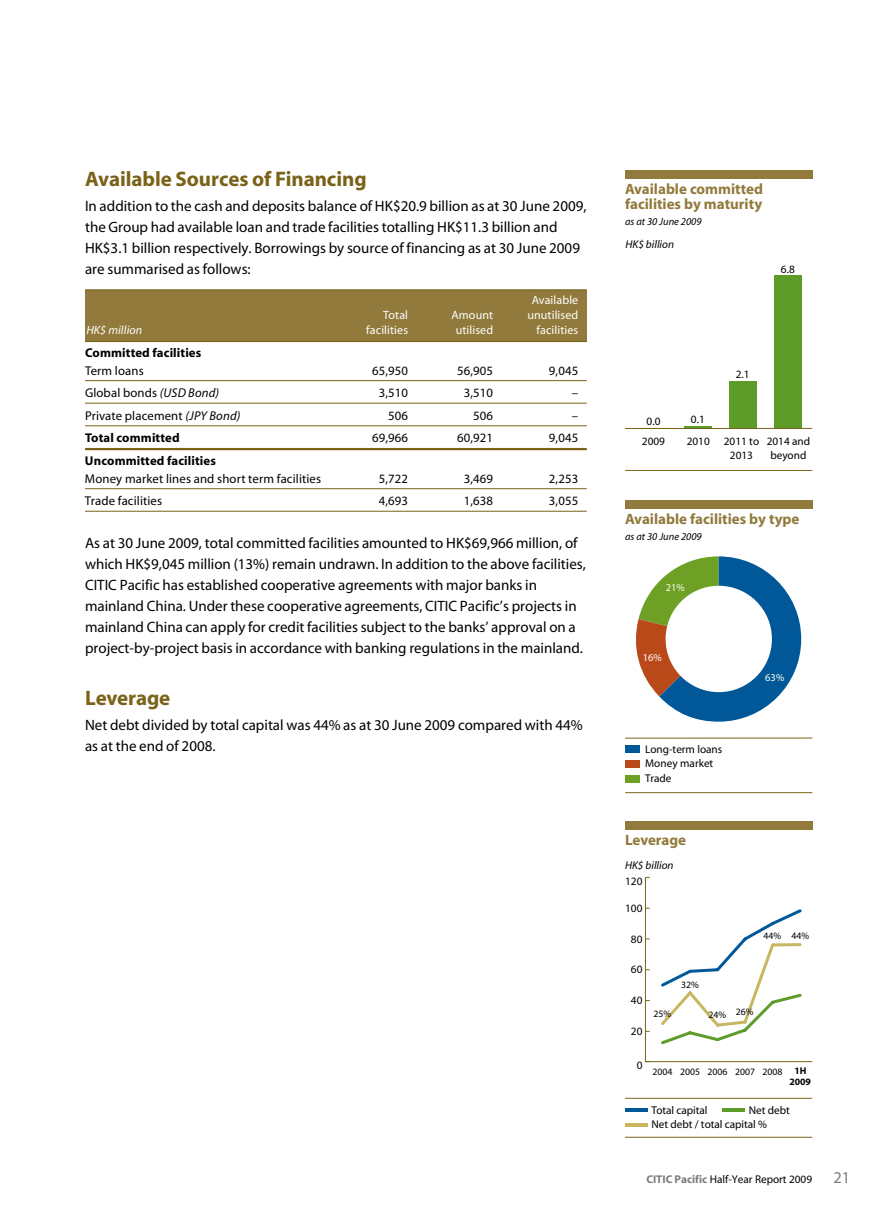
<style>
.page{position:relative;width:893px;height:1217px;background:#fff}
.page>*{position:absolute;margin:0;border:0;box-sizing:border-box;transform-origin:0 0}
.t1{font:21px "Myriad MM 700 600";letter-spacing:-.005em;color:#7a6218}
.t2{font:16.5px "Myriad MM 400 600";color:#7b7c7e}
.t3{font:15px/21px "Myriad MM 400 600";color:#000}
.t4{font:700 15px/15px "Myriad";color:#917a3b}
.t5{font:12.75px "Myriad MM 400 600";letter-spacing:.01em;color:#000}
.t6{font:12.75px "Myriad MM 700 600";letter-spacing:.01em;color:#000}
.t7{font:12px "Myriad MM 400 600";letter-spacing:.01em;color:#fff}
.t8{font:12px "Myriad MM It 400 600";letter-spacing:.01em;color:#fff}
.t9{font:11.25px/13.5px "Myriad";letter-spacing:-.005em;color:#000;text-align:center}
.t10{font:11.25px/14.4px "Myriad MM 400 600";color:#000}
.t11{font:italic 11.25px "Myriad";color:#000}
.t12{font:10.5px "Myriad MM It 400 600";color:#000}
.t13{font:10.5px "Myriad MM 400 600";color:#fffef2}
.t14{font:10.5px "Myriad MM 400 600";color:#fff}
.t15{font:9.75px "Myriad";color:#000}
.t16{font:700 9.75px/10.5px "Myriad";color:#000;text-align:center}
.s1{font-family:"Myriad MM It 400 600"}
.s2{font-family:"Myriad MM 700 600";color:#7b7c7e}
</style>
<div class="page">
<div style="left:85px;top:290px;width:502px;height:51px;background:#917a3b"></div>
<hr style="left:85px;top:289px;width:502px;height:1px;background:#7a6218">
<hr style="left:85px;top:341px;width:502px;height:1px;background:#7a6218">
<hr style="left:85px;top:380px;width:502px;height:1px;background:#7a6218">
<hr style="left:85px;top:403px;width:502px;height:1px;background:#7a6218">
<hr style="left:85px;top:425px;width:502px;height:1px;background:#7a6218">
<hr style="left:85px;top:448px;width:502px;height:2px;background:#7a6218">
<hr style="left:85px;top:488px;width:502px;height:1px;background:#7a6218">
<hr style="left:85px;top:511px;width:502px;height:1px;background:#7a6218">
<div style="left:625px;top:170px;width:187px;height:9px;background:#917a3b"></div>
<div style="left:774px;top:275px;width:28px;height:153px;background:#5d9c28"></div>
<div style="left:729px;top:381px;width:28px;height:47px;background:#5d9c28"></div>
<hr style="left:684px;top:426px;width:28px;height:2px;background:#5d9c28">
<hr style="left:625px;top:428px;width:187px;height:1px;background:#7a6218">
<hr style="left:625px;top:470px;width:187px;height:1px;background:#7a6218">
<svg style="left:636px;top:556px;width:165px;height:165px"></svg>
<div style="left:666px;top:585px;width:106px;height:107px;background:#fff;border-radius:50%"></div>
<div style="left:625px;top:500px;width:187px;height:8px;background:#917a3b"></div>
<hr style="left:625px;top:737px;width:187px;height:1px;background:#7a6218">
<hr style="left:625px;top:792px;width:187px;height:1px;background:#7a6218">
<div style="left:625px;top:745px;width:15px;height:7px;background:#005898"></div>
<div style="left:625px;top:760px;width:14px;height:7px;background:#ba491a"></div>
<div style="left:625px;top:774px;width:15px;height:8px;background:#6da025"></div>
<hr style="left:625px;top:1122px;width:22px;height:3px;background:#c6b760">
<div style="left:625px;top:821px;width:187px;height:8px;background:#917a3b"></div>
<hr style="left:625px;top:1097px;width:187px;height:1px;background:#7a6218">
<hr style="left:625px;top:1136px;width:187px;height:1px;background:#7a6218">
<hr style="left:625px;top:1108px;width:22px;height:3px;background:#005898">
<hr style="left:722px;top:1108px;width:23px;height:3px;background:#5d9c28">
<svg style="left:645px;top:876px;width:168px;height:186px"></svg>
<h1 class="t1" style="left:85px;top:169px;width:283px">Available Sources of Financing</h1>
<p class="t3" style="left:85px;top:196px;width:503px">In addition to the cash and deposits balance of HK$20.9 billion as at 30 June 2009, the Group had available loan and trade facilities totalling HK$11.3 billion and HK$3.1 billion respectively. Borrowings by source of financing as at 30 June 2009 are summarised as follows:</p>
<p class="t7" style="left:532px;top:294px;width:48px">Available</p>
<p class="t7" style="left:383px;top:309px;width:26px">Total</p>
<p class="t7" style="left:451px;top:309px;width:43px">Amount</p>
<p class="t7" style="left:527px;top:309px;width:52px">unutilised</p>
<p class="t8" style="left:86px;top:324px;width:58px">HK$ million</p>
<p class="t7" style="left:366px;top:324px;width:43px">facilities</p>
<p class="t7" style="left:456px;top:324px;width:39px">utilised</p>
<p class="t7" style="left:536px;top:324px;width:43px">facilities</p>
<p class="t6" style="left:85px;top:346px;width:118px">Committed facilities</p>
<p class="t5" style="left:85px;top:364px;width:60px">Term loans</p>
<p class="t5" style="left:372px;top:364px;width:38px">65,950</p>
<p class="t5" style="left:457px;top:364px;width:38px">56,905</p>
<p class="t5" style="left:549px;top:364px;width:31px">9,045</p>
<p class="t5" style="left:85px;top:387px;width:136px">Global bonds <span class="s1">(USD Bond)</span></p>
<p class="t5" style="left:379px;top:387px;width:31px">3,510</p>
<p class="t5" style="left:464px;top:387px;width:31px">3,510</p>
<p class="t5" style="left:572px;top:387px;width:8px">–</p>
<p class="t5" style="left:85px;top:409px;width:157px">Private placement <span class="s1">(JPY Bond)</span></p>
<p class="t5" style="left:388px;top:409px;width:21px">506</p>
<p class="t5" style="left:473px;top:409px;width:21px">506</p>
<p class="t5" style="left:572px;top:409px;width:8px">–</p>
<p class="t6" style="left:85px;top:432px;width:96px">Total committed</p>
<p class="t5" style="left:372px;top:432px;width:38px">69,966</p>
<p class="t5" style="left:457px;top:432px;width:38px">60,921</p>
<p class="t5" style="left:549px;top:432px;width:31px">9,045</p>
<p class="t6" style="left:85px;top:454px;width:132px">Uncommitted facilities</p>
<p class="t5" style="left:85px;top:472px;width:238px">Money market lines and short term facilities</p>
<p class="t5" style="left:379px;top:472px;width:31px">5,722</p>
<p class="t5" style="left:464px;top:472px;width:31px">3,469</p>
<p class="t5" style="left:549px;top:472px;width:31px">2,253</p>
<p class="t5" style="left:85px;top:495px;width:79px">Trade facilities</p>
<p class="t5" style="left:379px;top:495px;width:31px">4,693</p>
<p class="t5" style="left:464px;top:495px;width:31px">1,638</p>
<p class="t5" style="left:549px;top:495px;width:31px">3,055</p>
<p class="t3" style="left:85px;top:532px;width:502px">As at 30 June 2009, total committed facilities amounted to HK$69,966 million, of which HK$9,045 million (13%) remain undrawn. In addition to the above facilities, CITIC Pacific has established cooperative agreements with major banks in mainland China. Under these cooperative agreements, CITIC Pacific’s projects in mainland China can apply for credit facilities subject to the banks’ approval on a project-by-project basis in accordance with banking regulations in the mainland.</p>
<h1 class="t1" style="left:85px;top:687px;width:87px">Leverage</h1>
<p class="t3" style="left:85px;top:715px;width:499px">Net debt divided by total capital was 44% as at 30 June 2009 compared with 44% as at the end of 2008.</p>
<p class="t4" style="left:625px;top:182px;width:139px">Available committed facilities by maturity</p>
<p class="t12" style="left:625px;top:216px;width:78px">as at 30 June 2009</p>
<p class="t11" style="left:625px;top:238px;width:50px">HK$ billion</p>
<p class="t9" style="left:781px;top:262px;width:15px">6.8</p>
<p class="t9" style="left:736px;top:368px;width:15px">2.1</p>
<p class="t9" style="left:647px;top:415px;width:15px">0.0</p>
<p class="t9" style="left:691px;top:413px;width:15px">0.1</p>
<p class="t9" style="left:642px;top:435px;width:25px">2009</p>
<p class="t9" style="left:687px;top:435px;width:25px">2010</p>
<p class="t9" style="left:724px;top:435px;width:37px">2011 to<br>2013</p>
<p class="t9" style="left:767px;top:435px;width:45px">2014 and beyond</p>
<p class="t4" style="left:625px;top:512px;width:176px">Available facilities by type</p>
<p class="t12" style="left:625px;top:531px;width:78px">as at 30 June 2009</p>
<p class="t13" style="left:666px;top:582px;width:21px">21%</p>
<p class="t14" style="left:643px;top:652px;width:21px">16%</p>
<p class="t10" style="left:645px;top:742px;width:79px">Long-term loans<br>Money market</p>
<p class="t10" style="left:645px;top:771px;width:28px">Trade</p>
<p class="t4" style="left:625px;top:833px;width:62px">Leverage</p>
<p class="t11" style="left:625px;top:859px;width:50px">HK$ billion</p>
<p class="t9" style="left:625px;top:875px;width:19px">120</p>
<p class="t9" style="left:625px;top:901px;width:19px">100</p>
<p class="t9" style="left:631px;top:932px;width:13px">80</p>
<p class="t9" style="left:631px;top:963px;width:13px">60</p>
<p class="t15" style="left:681px;top:979px;width:19px">32%</p>
<p class="t13" style="left:765px;top:672px;width:21px">63%</p>
<p class="t15" style="left:763px;top:930px;width:47px">44% 44%</p>
<p class="t9" style="left:631px;top:993px;width:13px">40</p>
<p class="t9" style="left:631px;top:1024px;width:13px">20</p>
<p class="t9" style="left:637px;top:1058px;width:7px">0</p>
<p class="t15" style="left:654px;top:1008px;width:19px">25%</p>
<p class="t15" style="left:708px;top:1008px;width:47px">24% 26%</p>
<p class="t15" style="left:680px;top:1066px;width:22px">2005</p>
<p class="t16" style="left:789px;top:1065px;width:23px">1H<br>2009</p>
<p class="t15" style="left:652px;top:1066px;width:22px">2004</p>
<p class="t15" style="left:708px;top:1066px;width:77px">2006 2007 2008</p>
<p class="t9" style="left:652px;top:1103px;width:57px">Total capital</p>
<p class="t9" style="left:749px;top:1103px;width:42px">Net debt</p>
<p class="t9" style="left:652px;top:1118px;width:117px">Net debt / total capital %</p>
<p class="t10" style="left:646px;top:1172px;width:167px"><span class="s2">CITIC Pacific</span> Half-Year Report 2009</p>
<p class="t2" style="left:833px;top:1168px;width:18px">21</p>
</div>
